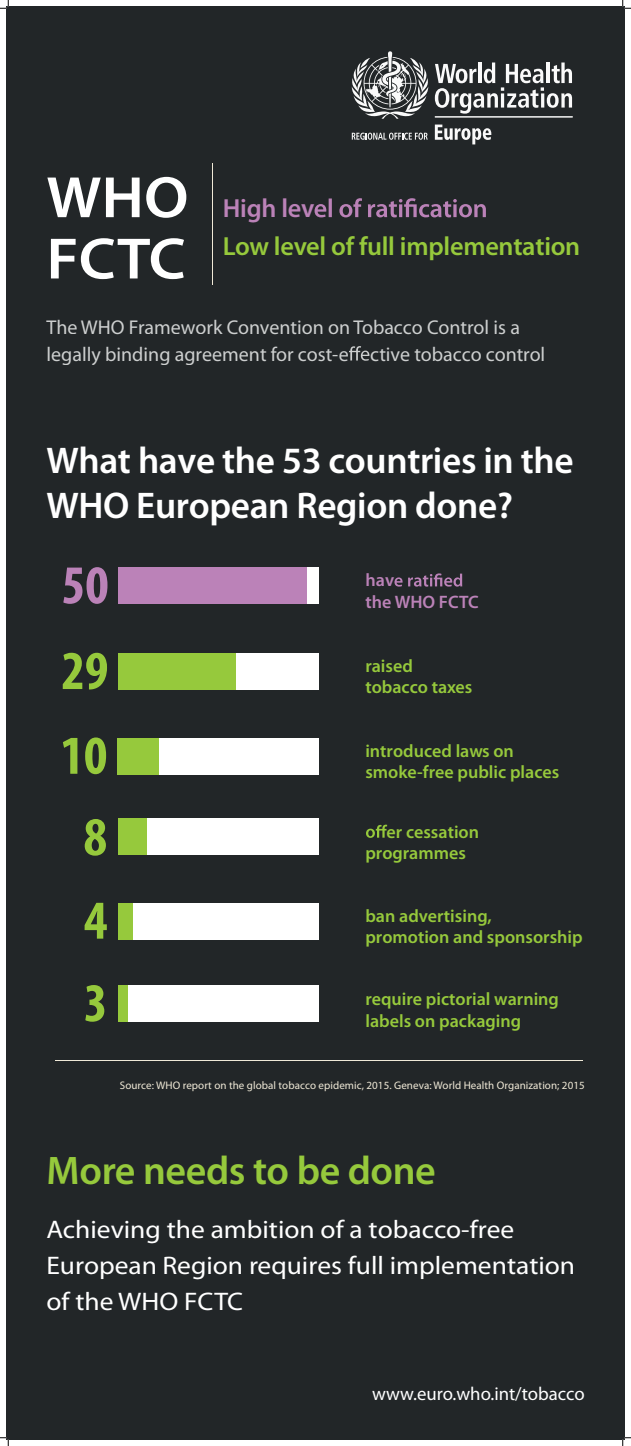
<style>
.page{position:relative;width:631px;height:1446px;background:#fff}
.page>*{position:absolute;margin:0;border:0;box-sizing:border-box;transform-origin:0 0}
.t1{font:600 58.75px/61.3px "Myriad Pro";color:#fff;scale:1.08 1}
.t2{font:700 condensed 55.1px/82.5px "Myriad Pro";color:#96c93c;text-align:center}
.t3{font:700 condensed 55.1px "Myriad Pro";color:#bb82b8}
.t4{font:600 40px "Myriad Pro";letter-spacing:-.01em;color:#96c93c}
.t5{font:600 37.25px/44.7px "Myriad Pro";letter-spacing:-.01em;color:#fff}
.t6{font:600 26.25px "Myriad Pro";letter-spacing:-.01em;color:#96c93c}
.t7{font:600 26.25px "Myriad Pro";letter-spacing:-.01em;color:#bb82b8}
.t8{font:25.5px/36.2px "Myriad Pro";color:#fff;scale:1.08 1}
.t9{font:20px/26.8px "Myriad Pro";color:#cdcfcf}
.t10{font:18.75px "Myriad Pro";color:#fff}
.t11{font:600 18.05px/21.4px "Myriad Pro";color:#96c93c}
.t12{font:600 18.05px/21.4px "Myriad Pro";color:#bb82b8}
.t13{font:11px "Myriad Pro";letter-spacing:.005em;color:#f0e9d7}
</style>
<div class="page">
<div style="left:6px;top:6px;width:618px;height:1433px;background:#222628"></div>
<svg style="left:314px;top:198px;width:172px;height:19px"></svg>
<svg style="left:366px;top:824px;width:21px;height:14px"></svg>
<svg style="left:394px;top:573px;width:68px;height:13px"></svg>
<svg style="left:349px;top:346px;width:20px;height:15px"></svg>
<hr style="left:213px;top:163px;width:1px;height:122px;background:#f0e9d7">
<svg style="left:352px;top:133px;width:75px;height:7px"></svg>
<hr style="left:435px;top:117px;width:137px;height:1px;background:#fafafa">
<svg style="left:352px;top:51px;width:77px;height:68px"></svg>
<svg style="left:435px;top:62px;width:137px;height:52px"></svg>
<svg style="left:435px;top:125px;width:56px;height:19px"></svg>
<div style="left:118px;top:568px;width:200px;height:36px;background:#fff"></div>
<div style="left:118px;top:568px;width:188px;height:36px;background:#bb82b8"></div>
<div style="left:118px;top:654px;width:200px;height:36px;background:#fff"></div>
<div style="left:118px;top:654px;width:117px;height:36px;background:#96c93c"></div>
<div style="left:118px;top:738px;width:200px;height:36px;background:#fff"></div>
<div style="left:118px;top:738px;width:41px;height:36px;background:#96c93c"></div>
<div style="left:118px;top:818px;width:200px;height:36px;background:#fff"></div>
<div style="left:118px;top:818px;width:29px;height:36px;background:#96c93c"></div>
<div style="left:118px;top:903px;width:200px;height:36px;background:#fff"></div>
<div style="left:118px;top:903px;width:14px;height:36px;background:#96c93c"></div>
<div style="left:118px;top:985px;width:200px;height:36px;background:#fff"></div>
<div style="left:118px;top:985px;width:9px;height:36px;background:#96c93c"></div>
<hr style="left:55px;top:1060px;width:527px;height:1px;background:#efe9d8">
<svg style="left:0;top:0;width:9px;height:9px"></svg>
<svg style="left:0;top:1437px;width:9px;height:9px"></svg>
<svg style="left:622px;top:0;width:9px;height:9px"></svg>
<svg style="left:622px;top:1437px;width:9px;height:9px"></svg>
<h1 class="t1" style="left:46px;top:165px;width:133px">WHO<br>FCTC</h1>
<h3 class="t7" style="left:223px;top:192px;width:93px">High lev</h3>
<h3 class="t6" style="left:223px;top:229px;width:359px">Low level of full implementation</h3>
<p class="t9" style="left:46px;top:313px;width:500px">The WHO Framework Convention on Tobacco Control is a legally binding agreement for cost-e ctive tobacco control</p>
<h3 class="t5" style="left:46px;top:437px;width:529px">What have the 53 countries in the<br>WHO European Region done?</h3>
<h2 class="t3" style="left:62px;top:550px;width:48px">50</h2>
<h2 class="t2" style="left:61px;top:628px;width:48px">29</h2>
<h2 class="t2" style="left:60px;top:713px;width:49px">10<br>8<br>4<br>3</h2>
<p class="t12" style="left:365px;top:569px;width:115px">hav<br>the WHO FCTC</p>
<p class="t11" style="left:365px;top:655px;width:108px">raised tobacco taxes</p>
<p class="t11" style="left:365px;top:740px;width:195px">introduced laws on smoke-free public places</p>
<p class="t11" style="left:365px;top:820px;width:115px;text-indent:21px">er cessation programmes</p>
<p class="t11" style="left:365px;top:904px;width:219px">ban advertising,<br>promotion and sponsorship</p>
<p class="t11" style="left:365px;top:988px;width:195px">require pictorial warning labels on packaging</p>
<p class="t13" style="left:120px;top:1079px;width:466px">Source: WHO report on the global tobacco epidemic, 2015. Geneva: World Health Organization; 2015</p>
<h3 class="t4" style="left:46px;top:1144px;width:391px">More needs to be done</h3>
<h3 class="t8" style="left:46px;top:1210px;width:491px">Achieving the ambition of a tobacco-free<br>European Region requires full implementation of the WHO FCTC</h3>
<p class="t10" style="left:372px;top:1382px;width:214px">www.euro.who.int/tobacco</p>
</div>
